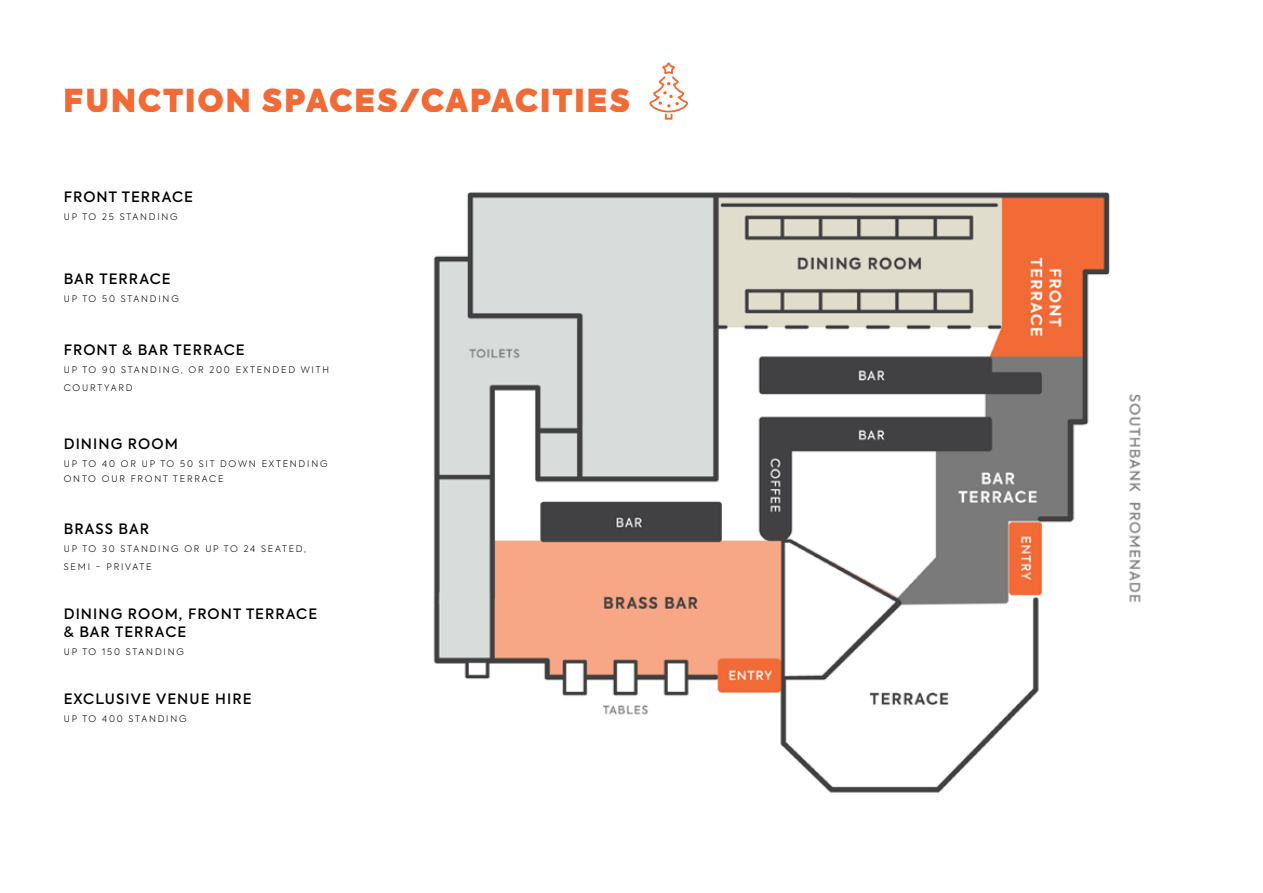
<style>
.page{position:relative;width:1263px;height:893px;background:#fff}
.page>*{position:absolute;margin:0;border:0;box-sizing:border-box;transform-origin:0 0}
.t1{font:800 31.5px "Axiforma";letter-spacing:.05em;color:#f26a36}
.t2{font:500 14.25px/18px "Axiforma";letter-spacing:.075em;color:#000}
.t3{font:300 9px/18px "Axiforma";letter-spacing:.2em;color:#000}
</style>
<div class="page">
<svg style="left:649px;top:62px;width:39px;height:58px"></svg>
<img style="left:433px;top:192px;width:708px;height:601px">
<div style="left:616px;top:321px;width:59px;height:20px;background:#d8dcdb"></div>
<div style="left:445px;top:555px;width:42px;height:20px;background:#d8dcdb"></div>
<h1 class="t1" style="left:64px;top:77px;width:568px">FUNCTION SPACES/CAPACITIES</h1>
<h2 class="t2" style="left:64px;top:188px;width:131px">FRONT TERRACE</h2>
<p class="t3" style="left:64px;top:208px;width:115px">UP TO 25 STANDING</p>
<h2 class="t2" style="left:64px;top:270px;width:108px">BAR TERRACE</h2>
<p class="t3" style="left:64px;top:289px;width:116px">UP TO 50 STANDING</p>
<h2 class="t2" style="left:64px;top:341px;width:182px">FRONT &amp; BAR TERRACE</h2>
<p class="t3" style="left:64px;top:361px;width:267px">UP TO 90 STANDING, OR 200 EXTENDED WITH<br>COURTYARD</p>
<h2 class="t2" style="left:64px;top:435px;width:116px">DINING ROOM</h2>
<p class="t3" style="left:64px;top:456px;width:265px;line-height:15px">UP TO 40 OR UP TO 50 SIT DOWN EXTENDING<br>ONTO OUR FRONT TERRACE</p>
<h2 class="t2" style="left:64px;top:520px;width:87px">BRASS BAR</h2>
<p class="t3" style="left:64px;top:540px;width:244px">UP TO 30 STANDING OR UP TO 24 SEATED,<br>SEMI - PRIVATE</p>
<h2 class="t2" style="left:64px;top:605px;width:255px">DINING ROOM, FRONT TERRACE &amp; BAR TERRACE</h2>
<p class="t3" style="left:64px;top:643px;width:122px">UP TO 150 STANDING</p>
<h2 class="t2" style="left:64px;top:690px;width:189px">EXCLUSIVE VENUE HIRE</h2>
<p class="t3" style="left:64px;top:710px;width:124px">UP TO 400 STANDING</p>
</div>
